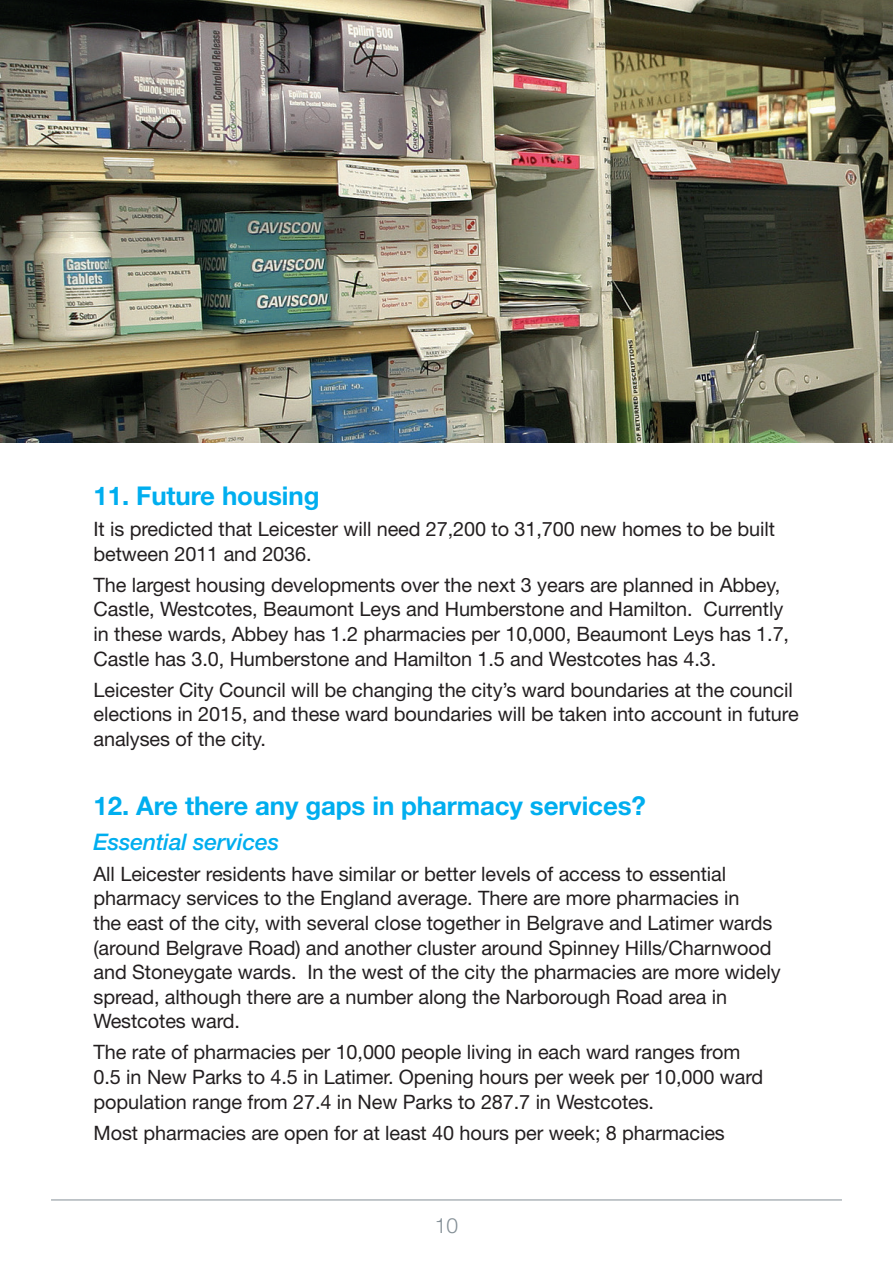
<style>
.page{position:relative;width:893px;height:1263px;background:#fff}
.page>*{position:absolute;margin:0;border:0;box-sizing:border-box;transform-origin:0 0}
.t1{font:700 25.8px "Helvetica Neue";letter-spacing:-.005em;color:#00aeef}
.t2{font:italic 500 22.8px "Helvetica Neue";letter-spacing:-.005em;color:#00aeef}
.t3{font:300 21px "Helvetica Neue";color:#848f96}
.t4{font:19.8px/24.6px "Helvetica Neue";letter-spacing:-.005em;color:#231f20}
</style>
<div class="page">
<hr style="left:51px;top:1199px;width:791px;height:1px;background:#848f96">
<img style="left:0;top:0;width:893px;height:442px">
<h1 class="t1" style="left:94px;top:480px;width:227px">11. Future housing</h1>
<p class="t4" style="left:94px;top:516px;width:683px">It is predicted that Leicester will need 27,200 to 31,700 new homes to be built between 2011 and 2036.</p>
<p class="t4" style="left:94px;top:572px;width:697px">The largest housing developments over the next 3 years are planned in Abbey, Castle, Westcotes, Beaumont Leys and Humberstone and Hamilton. Currently in these wards, Abbey has 1.2 pharmacies per 10,000, Beaumont Leys has 1.7, Castle has 3.0, Humberstone and Hamilton 1.5 and Westcotes has 4.3.</p>
<p class="t4" style="left:94px;top:677px;width:707px">Leicester City Council will be changing the city’s ward boundaries at the council elections in 2015, and these ward boundaries will be taken into account in future analyses of the city.</p>
<h1 class="t1" style="left:94px;top:790px;width:554px">12. Are there any gaps in pharmacy services?</h1>
<p class="t2" style="left:94px;top:828px;width:187px">Essential services</p>
<p class="t4" style="left:94px;top:861px;width:689px">All Leicester residents have similar or better levels of access to essential pharmacy services to the England average. There are more pharmacies in<br>the east of the city, with several close together in Belgrave and Latimer wards (around Belgrave Road) and another cluster around Spinney Hills/Charnwood and Stoneygate wards. In the west of the city the pharmacies are more widely spread, although there are a number along the Narborough Road area in Westcotes ward.</p>
<p class="t4" style="left:94px;top:1040px;width:671px">The rate of pharmacies per 10,000 people living in each ward ranges from<br>0.5 in New Parks to 4.5 in Latimer. Opening hours per week per 10,000 ward population range from 27.4 in New Parks to 287.7 in Westcotes.</p>
<p class="t4" style="left:94px;top:1120px;width:633px">Most pharmacies are open for at least 40 hours per week; 8 pharmacies</p>
<p class="t3" style="left:435px;top:1212px;width:25px">10</p>
</div>
